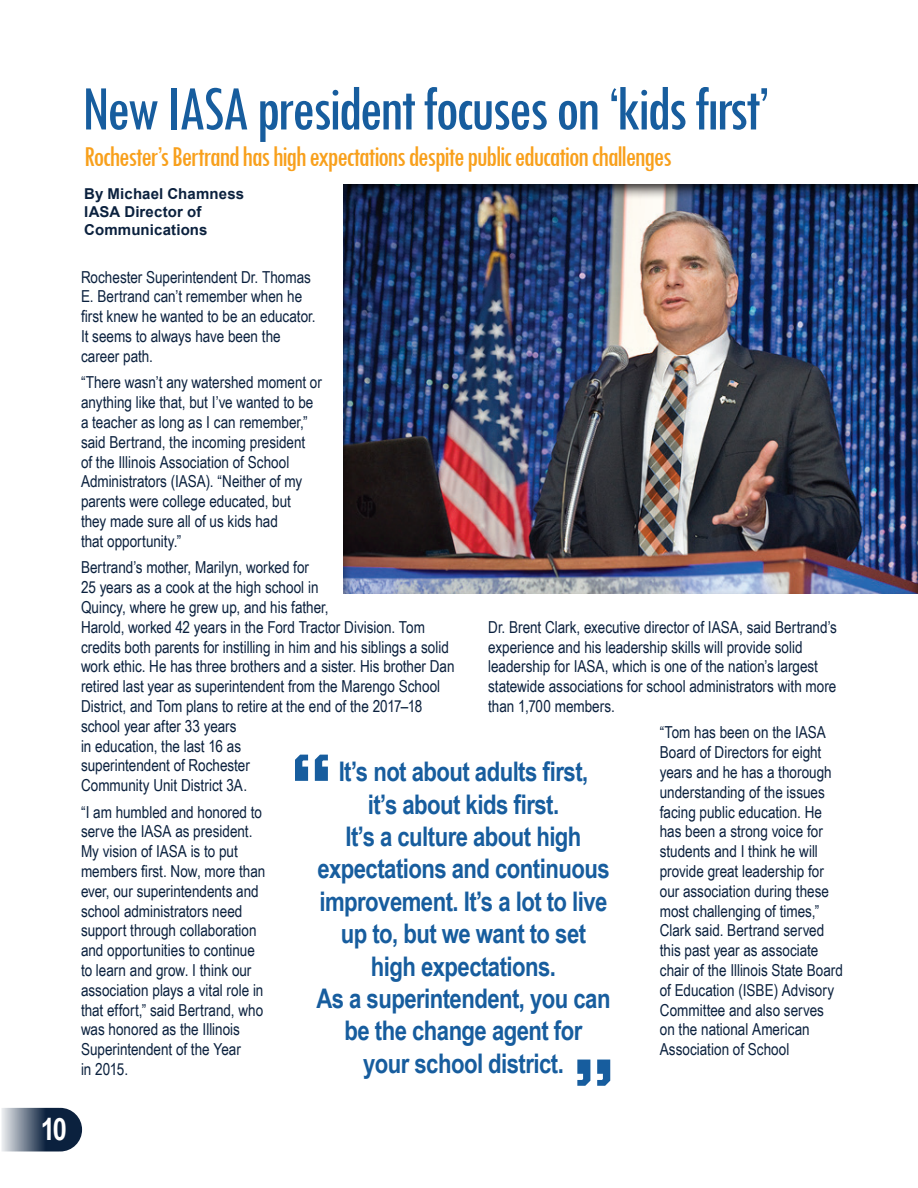
<style>
.page{position:relative;width:918px;height:1188px;background:#fff}
.page>*{position:absolute;margin:0;border:0;box-sizing:border-box;transform-origin:0 0}
.t1{font:condensed 66px "Tw Cen";letter-spacing:-.05em;color:#175d9e}
.t2{font:700 30.9px "Arial Narrow";color:#fff}
.t3{font:condensed 30px "Tw Cen";letter-spacing:-.05em;color:#f8a01c}
.t4{font:700 27px/32.4px "Arial Narrow";letter-spacing:-.02em;color:#175d9e;text-align:center}
.t5{font:16.5px/19.8px "Arial Narrow";color:#0b213e}
.t6{font:700 15px/18px "Arial";letter-spacing:.01em;color:#0b213e}
</style>
<div class="page">
<img style="left:343px;top:185px;width:575px;height:409px">
<svg style="left:2px;top:1108px;width:80px;height:43px;background:#566579"></svg>
<svg style="left:295px;top:755px;width:13px;height:26px"></svg>
<svg style="left:315px;top:755px;width:13px;height:26px"></svg>
<svg style="left:597px;top:1060px;width:13px;height:26px"></svg>
<svg style="left:577px;top:1060px;width:13px;height:26px"></svg>
<h1 class="t1" style="left:82px;top:69px;width:689px">New IASA president focuses on ‘kids first’</h1>
<h3 class="t3" style="left:84px;top:139px;width:589px">Rochester’s Bertrand has high expectations despite public education challenges</h3>
<p class="t6" style="left:84px;top:186px;width:162px">By Michael Chamness<br>IASA Director of<br>Communications</p>
<p class="t5" style="left:81px;top:266px;width:236px">Rochester Superintendent Dr. Thomas<br>E. Bertrand can’t remember when he first knew he wanted to be an educator.<br>It seems to always have been the career path.</p>
<p class="t5" style="left:81px;top:372px;width:242px">“There wasn’t any watershed moment or anything like that, but I’ve wanted to be a teacher as long as I can remember,” said Bertrand, the incoming president<br>of the Illinois Association of School Administrators (IASA). “Neither of my parents were college educated, but<br>they made sure all of us kids had<br>that opportunity.”</p>
<p class="t5" style="left:81px;top:557px;width:375px">Bertrand’s mother, Marilyn, worked for<br>25 years as a cook at the high school in<br>Quincy, where he grew up, and his father,<br>Harold, worked 42 years in the Ford Tractor Division. Tom credits both parents for instilling in him and his siblings a solid work ethic. He has three brothers and a sister. His brother Dan retired last year as superintendent from the Marengo School District, and Tom plans to retire at the end of the 2017–18 school year after 33 years<br>in education, the last 16 as<br>superintendent of Rochester<br>Community Unit District 3A.</p>
<p class="t5" style="left:81px;top:801px;width:186px">“I am humbled and honored to serve the IASA as president.<br>My vision of IASA is to put members first. Now, more than ever, our superintendents and school administrators need support through collaboration and opportunities to continue to learn and grow. I think our association plays a vital role in that effort,” said Bertrand, who was honored as the Illinois<br>Superintendent of the Year<br>in 2015.</p>
<p class="t5" style="left:488px;top:616px;width:350px">Dr. Brent Clark, executive director of IASA, said Bertrand’s experience and his leadership skills will provide solid leadership for IASA, which is one of the nation’s largest statewide associations for school administrators with more than 1,700 members.</p>
<p class="t5" style="left:660px;top:722px;width:185px">“Tom has been on the IASA<br>Board of Directors for eight years and he has a thorough understanding of the issues facing public education. He has been a strong voice for students and I think he will provide great leadership for our association during these most challenging of times,”<br>Clark said. Bertrand served this past year as associate chair of the Illinois State Board of Education (ISBE) Advisory<br>Committee and also serves on the national American<br>Association of School</p>
<p class="t4" style="left:316px;top:754px;width:296px">It’s not about adults first,<br>it’s about kids first.<br>It’s a culture about high expectations and continuous improvement. It’s a lot to live up to, but we want to set high expectations.<br>As a superintendent, you can be the change agent for<br>your school district.</p>
<h2 class="t2" style="left:41px;top:1106px;width:27px">10</h2>
</div>
